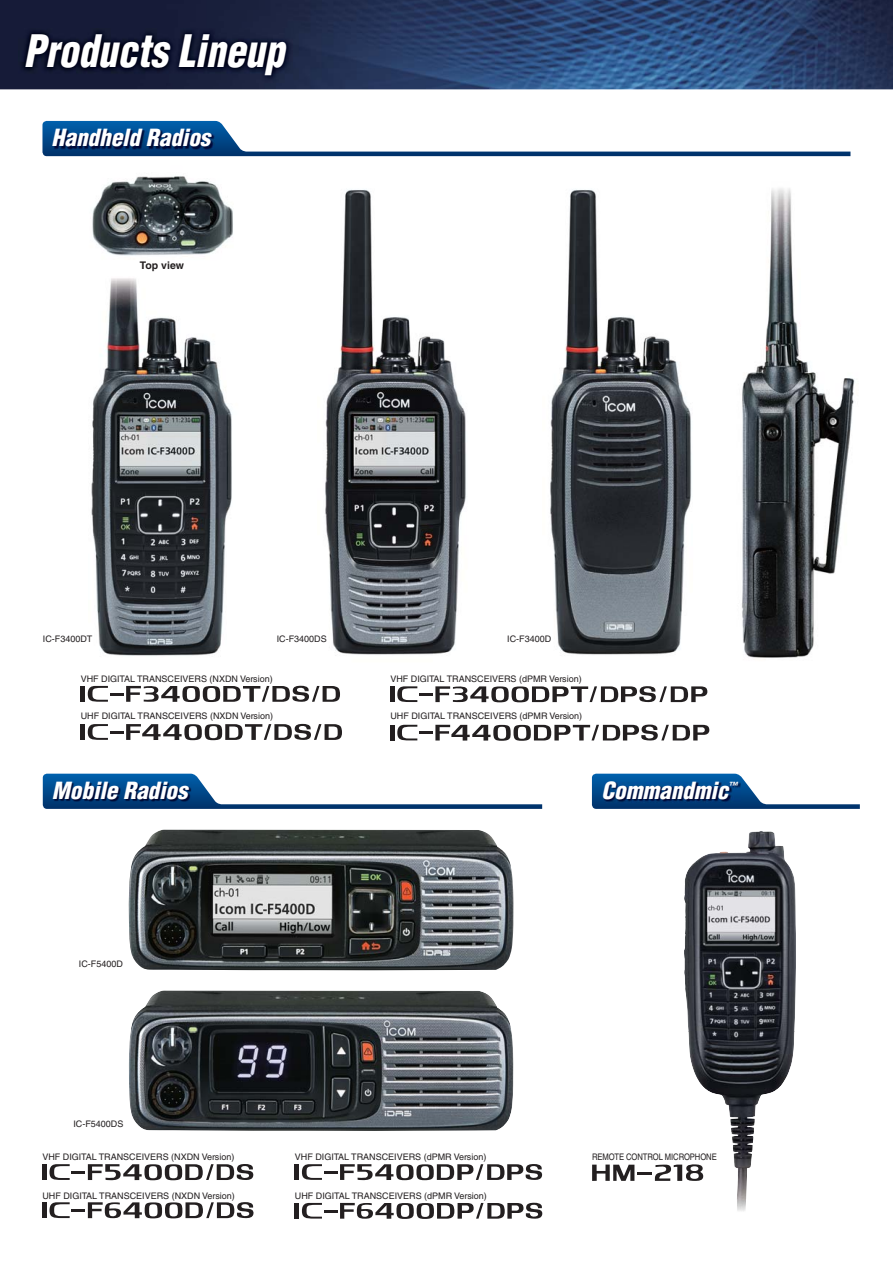
<style>
.page{position:relative;width:893px;height:1263px;background:#fff}
.page>*{position:absolute;margin:0;border:0;box-sizing:border-box;transform-origin:0 0}
.t1{font:italic 900 condensed 43.65px "Helvetica LT Std";color:#fff;scale:.9 1}
.t2{font:italic 900 condensed 23.1px "Helvetica LT Std";color:#fff}
.t3{font:700 10.5px "Helvetica LT Std";color:#231f20}
.t4{font:italic 900 condensed 9.6px "Helvetica LT Std";color:#fff}
.t5{font:9px "Helvetica LT Std";color:#231f20}
.t6{font:9px "Helvetica LT Std";color:#231f20;scale:.85 1}
</style>
<div class="page">
<img style="left:0;top:0;width:893px;height:89px">
<img style="left:684px;top:831px;width:79px;height:301px">
<img style="left:731px;top:1132px;width:23px;height:79px">
<img style="left:129px;top:830px;width:384px;height:140px">
<img style="left:129px;top:990px;width:384px;height:141px">
<img style="left:91px;top:278px;width:141px;height:378px">
<img style="left:325px;top:189px;width:141px;height:466px">
<img style="left:550px;top:189px;width:142px;height:466px">
<img style="left:709px;top:154px;width:146px;height:504px">
<img style="left:79px;top:156px;width:175px;height:100px">
<svg style="left:42px;top:121px;width:808px;height:35px"></svg>
<img style="left:54px;top:130px;width:160px;height:19px">
<svg style="left:43px;top:774px;width:499px;height:35px"></svg>
<img style="left:54px;top:783px;width:137px;height:19px">
<svg style="left:592px;top:774px;width:268px;height:35px"></svg>
<img style="left:604px;top:782px;width:137px;height:20px">
<img style="left:19px;top:28px;width:274px;height:54px">
<hr style="left:81px;top:686px;width:4px;height:16px;background:#231f20">
<svg style="left:88px;top:686px;width:252px;height:16px"></svg>
<div style="left:42px;top:1164px;width:5px;height:16px;background:#231f20"></div>
<svg style="left:49px;top:1164px;width:205px;height:16px"></svg>
<hr style="left:390px;top:686px;width:4px;height:16px;background:#231f20">
<svg style="left:397px;top:686px;width:20px;height:16px"></svg>
<hr style="left:419px;top:693px;width:14px;height:3px;background:#231f20">
<svg style="left:435px;top:686px;width:272px;height:17px"></svg>
<hr style="left:390px;top:725px;width:4px;height:15px;background:#231f20">
<svg style="left:397px;top:725px;width:312px;height:16px"></svg>
<hr style="left:81px;top:724px;width:4px;height:16px;background:#231f20">
<svg style="left:88px;top:724px;width:254px;height:16px"></svg>
<div style="left:42px;top:1202px;width:5px;height:16px;background:#231f20"></div>
<svg style="left:49px;top:1202px;width:21px;height:16px"></svg>
<hr style="left:71px;top:1209px;width:14px;height:3px;background:#231f20">
<svg style="left:88px;top:1202px;width:166px;height:16px"></svg>
<hr style="left:295px;top:1164px;width:4px;height:16px;background:#231f20">
<svg style="left:302px;top:1164px;width:241px;height:16px"></svg>
<hr style="left:295px;top:1203px;width:4px;height:16px;background:#231f20">
<svg style="left:302px;top:1203px;width:241px;height:16px"></svg>
<svg style="left:592px;top:1164px;width:111px;height:17px"></svg>
<h1 class="t1" style="left:24px;top:36px;width:291px">Products Lineup</h1>
<h2 class="t2" style="left:52px;top:130px;width:160px">Handheld Radios</h2>
<p class="t3" style="left:140px;top:261px;width:45px">Top view</p>
<p class="t5" style="left:43px;top:636px;width:51px">IC-F3400DT</p>
<p class="t5" style="left:277px;top:636px;width:52px">IC-F3400DS</p>
<p class="t5" style="left:507px;top:636px;width:46px">IC-F3400D</p>
<p class="t5" style="left:81px;top:675px;width:193px">VHF DIGITAL TRANSCEIVERS (NXDN Version)</p>
<p class="t5" style="left:390px;top:675px;width:193px">VHF DIGITAL TRANSCEIVERS (dPMR Version)</p>
<p class="t5" style="left:81px;top:713px;width:194px">UHF DIGITAL TRANSCEIVERS (NXDN Version)</p>
<p class="t5" style="left:390px;top:713px;width:193px">UHF DIGITAL TRANSCEIVERS (dPMR Version)</p>
<h2 class="t2" style="left:52px;top:782px;width:137px">Mobile Radios</h2>
<h2 class="t2" style="left:601px;top:782px;width:129px">Commandmic</h2>
<p class="t4" style="left:728px;top:782px;width:10px">™</p>
<p class="t5" style="left:79px;top:961px;width:46px">IC-F5400D</p>
<p class="t5" style="left:73px;top:1121px;width:52px">IC-F5400DS</p>
<p class="t5" style="left:42px;top:1153px;width:193px">VHF DIGITAL TRANSCEIVERS (NXDN Version)</p>
<p class="t5" style="left:42px;top:1192px;width:194px">UHF DIGITAL TRANSCEIVERS (NXDN Version)</p>
<p class="t5" style="left:295px;top:1153px;width:193px">VHF DIGITAL TRANSCEIVERS (dPMR Version)</p>
<p class="t5" style="left:295px;top:1192px;width:193px">UHF DIGITAL TRANSCEIVERS (dPMR Version)</p>
<p class="t6" style="left:592px;top:1153px;width:148px">REMOTE CONTROL MICROPHONE</p>
</div>
